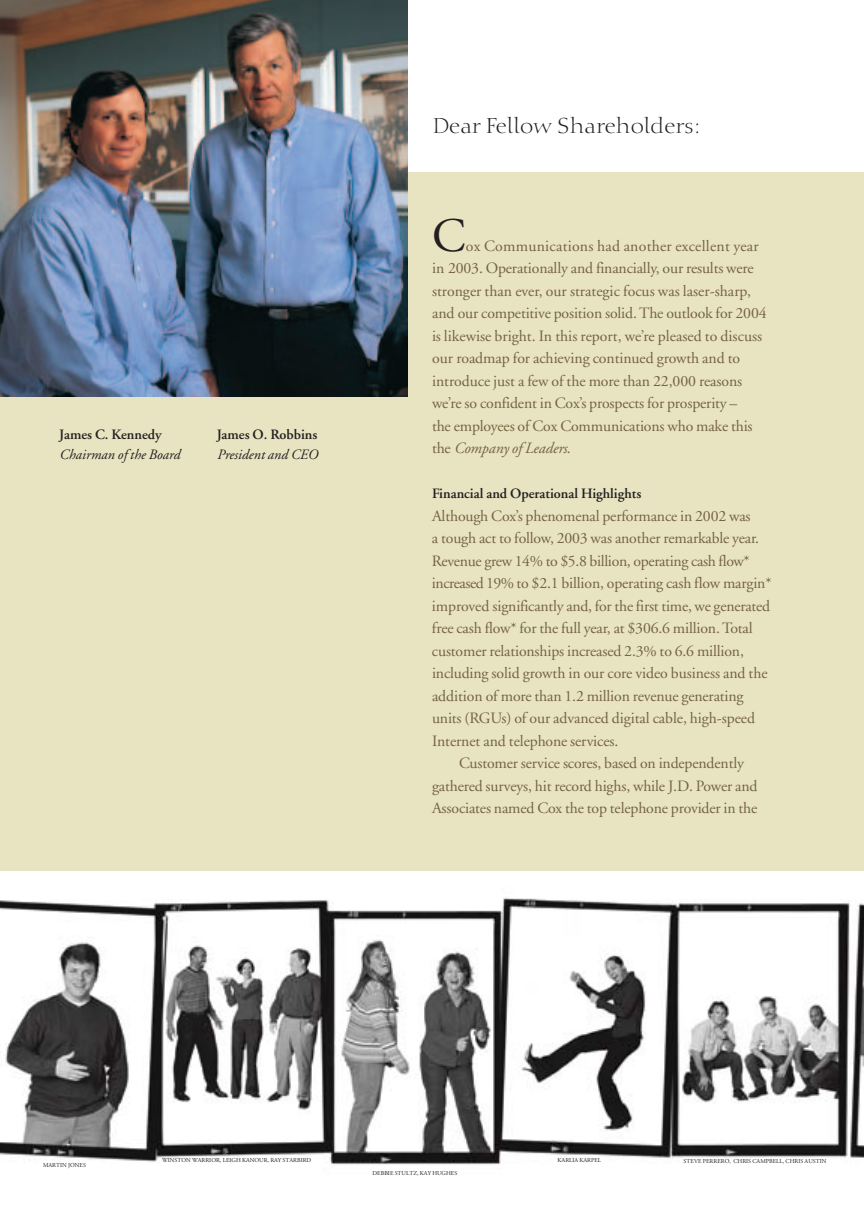
<style>
.page{position:relative;width:864px;height:1215px;background:#fff}
.page>*{position:absolute;margin:0;border:0;box-sizing:border-box;transform-origin:0 0}
.t1{font:48px "Adobe Garamond";color:#231f20}
.t2{font:21px "Calligraphic 810 BT";color:#231f20}
.t3{font:15.75px/22.5px "Adobe Garamond";letter-spacing:-.01em;color:#766340}
.t4{font:600 14.25px "Adobe Garamond";color:#231f20}
.t5{font:italic 14.25px "Adobe Garamond";color:#231f20}
.t6{font:6px "Adobe Garamond";color:#231f20}
.s1{font-style:italic}
</style>
<div class="page">
<img style="left:0;top:898px;width:864px;height:267px">
<div style="left:0;top:172px;width:864px;height:699px;background:#e8e4c2"></div>
<img style="left:0;top:0;width:408px;height:397px">
<p class="t4" style="left:59px;top:429px;width:104px">James C. Kennedy</p>
<p class="t5" style="left:59px;top:449px;width:122px">Chairman of the Board</p>
<p class="t4" style="left:217px;top:429px;width:102px">James O. Robbins</p>
<p class="t5" style="left:217px;top:449px;width:103px">President and CEO</p>
<h2 class="t2" style="left:433px;top:116px;width:269px">Dear Fellow Shareholders:</h2>
<h1 class="t1" style="left:432px;top:216px;width:35px">C</h1>
<p class="t3" style="left:432px;top:236px;width:336px;text-indent:34px">ox Communications had another excellent year in 2003. Operationally and financially, our results were stronger than ever, our strategic focus was laser-sharp, and our competitive position solid. The outlook for 2004 is likewise bright. In this report, we’re pleased to discuss our roadmap for achieving continued growth and to introduce just a few of the more than 22,000 reasons we’re so confident in Cox’s prospects for prosperity –<br>the employees of Cox Communications who make this the <span class="s1">Company of Leaders</span>.</p>
<p class="t4" style="left:432px;top:488px;width:211px">Financial and Operational Highlights</p>
<p class="t3" style="left:432px;top:506px;width:320px">Although Cox’s phenomenal performance in 2002 was</p>
<p class="t3" style="left:432px;top:528px;width:329px">a tough act to follow, 2003 was another remarkable year.</p>
<p class="t3" style="left:432px;top:551px;width:319px">Revenue grew 14% to $5.8 billion, operating cash flow*</p>
<p class="t3" style="left:432px;top:573px;width:341px">increased 19% to $2.1 billion, operating cash flow margin*</p>
<p class="t3" style="left:432px;top:596px;width:340px">improved significantly and, for the first time, we generated</p>
<p class="t3" style="left:432px;top:618px;width:322px">free cash flow* for the full year, at $306.6 million. Total</p>
<p class="t3" style="left:432px;top:641px;width:314px">customer relationships increased 2.3% to 6.6 million,</p>
<p class="t3" style="left:432px;top:663px;width:337px">including solid growth in our core video business and the</p>
<p class="t3" style="left:432px;top:686px;width:313px">addition of more than 1.2 million revenue generating</p>
<p class="t3" style="left:432px;top:708px;width:325px">units (RGUs) of our advanced digital cable, high-speed</p>
<p class="t3" style="left:432px;top:731px;width:188px">Internet and telephone services.</p>
<p class="t3" style="left:459px;top:753px;width:286px">Customer service scores, based on independently</p>
<p class="t3" style="left:432px;top:776px;width:327px">gathered surveys, hit record highs, while J.D. Power and</p>
<p class="t3" style="left:432px;top:798px;width:327px">Associates named Cox the top telephone provider in the</p>
<p class="t6" style="left:43px;top:1162px;width:44px">MARTIN JONES</p>
<p class="t6" style="left:558px;top:1158px;width:45px">KARLIA KARPEL</p>
<p class="t6" style="left:162px;top:1158px;width:151px">WINSTON WARRIOR, LEIGH KANOUR, RAY STARBIRD</p>
<p class="t6" style="left:684px;top:1159px;width:144px">STEVE PERRERO, CHRIS CAMPBELL, CHRIS AUSTIN</p>
<p class="t6" style="left:373px;top:1170px;width:86px">DEBBIE STULTZ, KAY HUGHES</p>
</div>
